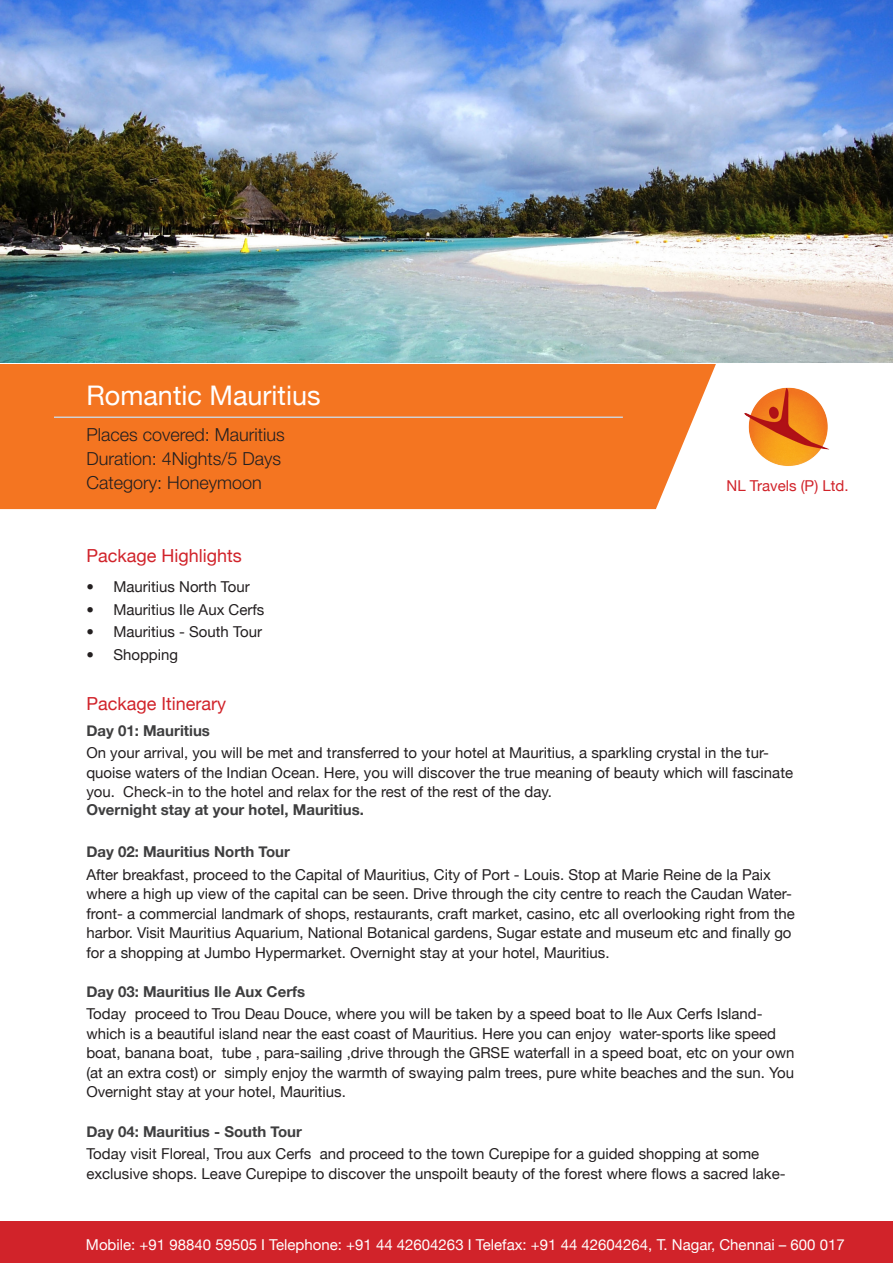
<style>
.page{position:relative;width:893px;height:1263px;background:#fff}
.page>*{position:absolute;margin:0;border:0;box-sizing:border-box;transform-origin:0 0}
.heading{font:27px "Helvetica Neue";color:#fff}
.places{font:300 18px "Helvetica Neue LT Pro";color:#231f20}
.Paragraph_heading{font:18px "Helvetica Neue";color:#d1232a}
.Paragraph{font:15px/19.5px "Helvetica Neue";color:#231f20}
.Paragraphbold{font:700 15px "Helvetica Neue";color:#3e3e3f}
.phone_number{font:15px "Helvetica Neue";color:#fff}
.Paragraph-2{font:15px "Helvetica Neue";color:#d1232a}
</style>
<div class="page">
<div style="left:0;top:1222px;width:893px;height:41px;background:#d1232a"></div>
<img style="left:0;top:0;width:893px;height:363px">
<div style="left:0;top:364px;width:716px;height:145px;background:#f47521"></div>
<img style="left:744px;top:387px;width:86px;height:79px">
<hr style="left:54px;top:416px;width:569px;height:2px;background:#d1d2d4">
<p class="heading" style="left:86px;top:380px;width:236px">Romantic Mauritius</p>
<p class="places" style="left:86px;top:423px;width:200px">Places covered: Mauritius</p>
<p class="places" style="left:86px;top:447px;width:196px">Duration: 4Nights/5 Days</p>
<p class="places" style="left:86px;top:471px;width:177px">Category: Honeymoon</p>
<p class="Paragraph-2" style="left:726px;top:476px;width:123px">NL Travels (P) Ltd.</p>
<p class="Paragraph_heading" style="left:86px;top:545px;width:157px">Package Highlights</p>
<p class="Paragraph" style="left:86px;top:577px;width:165px">• Mauritius North Tour</p>
<p class="Paragraph" style="left:86px;top:599px;width:180px">• Mauritius Ile Aux Cerfs</p>
<p class="Paragraph" style="left:86px;top:622px;width:177px">• Mauritius - South Tour</p>
<p class="Paragraph" style="left:86px;top:644px;width:93px">• Shopping</p>
<p class="Paragraph_heading" style="left:86px;top:693px;width:141px">Package Itinerary</p>
<p class="Paragraphbold" style="left:86px;top:719px;width:125px">Day 01: Mauritius</p>
<p class="Paragraph" style="left:86px;top:743px;width:708px">On your arrival, you will be met and transferred to your hotel at Mauritius, a sparkling crystal in the tur&shy;quoise waters of the Indian Ocean. Here, you will discover the true meaning of beauty which will fascinate you. Check-in to the hotel and relax for the rest of the rest of the day.</p>
<p class="Paragraphbold" style="left:86px;top:798px;width:279px">Overnight stay at your hotel, Mauritius.</p>
<p class="Paragraphbold" style="left:86px;top:840px;width:205px">Day 02: Mauritius North Tour</p>
<p class="Paragraph" style="left:86px;top:865px;width:710px">After breakfast, proceed to the Capital of Mauritius, City of Port - Louis. Stop at Marie Reine de la Paix where a high up view of the capital can be seen. Drive through the city centre to reach the Caudan Water&shy;front- a commercial landmark of shops, restaurants, craft market, casino, etc all overlooking right from the harbor. Visit Mauritius Aquarium, National Botanical gardens, Sugar estate and museum etc and finally go for a shopping at Jumbo Hypermarket. Overnight stay at your hotel, Mauritius.</p>
<p class="Paragraphbold" style="left:86px;top:980px;width:220px">Day 03: Mauritius Ile Aux Cerfs</p>
<p class="Paragraph" style="left:86px;top:1004px;width:710px">Today proceed to Trou Deau Douce, where you will be taken by a speed boat to Ile Aux Cerfs Island&shy;which is a beautiful island near the east coast of Mauritius. Here you can enjoy water-sports like speed boat, banana boat, tube , para-sailing ,drive through the GRSE waterfall in a speed boat, etc on your own (at an extra cost) or simply enjoy the warmth of swaying palm trees, pure white beaches and the sun. You Overnight stay at your hotel, Mauritius.</p>
<p class="Paragraphbold" style="left:86px;top:1119px;width:217px">Day 04: Mauritius - South Tour</p>
<p class="Paragraph" style="left:86px;top:1144px;width:701px">Today visit Floreal, Trou aux Cerfs and proceed to the town Curepipe for a guided shopping at some exclusive shops. Leave Curepipe to discover the unspoilt beauty of the forest where flows a sacred lake-</p>
<p class="phone_number" style="left:86px;top:1236px;width:760px">Mobile: +91 98840 59505 I Telephone: +91 44 42604263 I Telefax: +91 44 42604264, T. Nagar, Chennai – 600 017</p>
</div>
